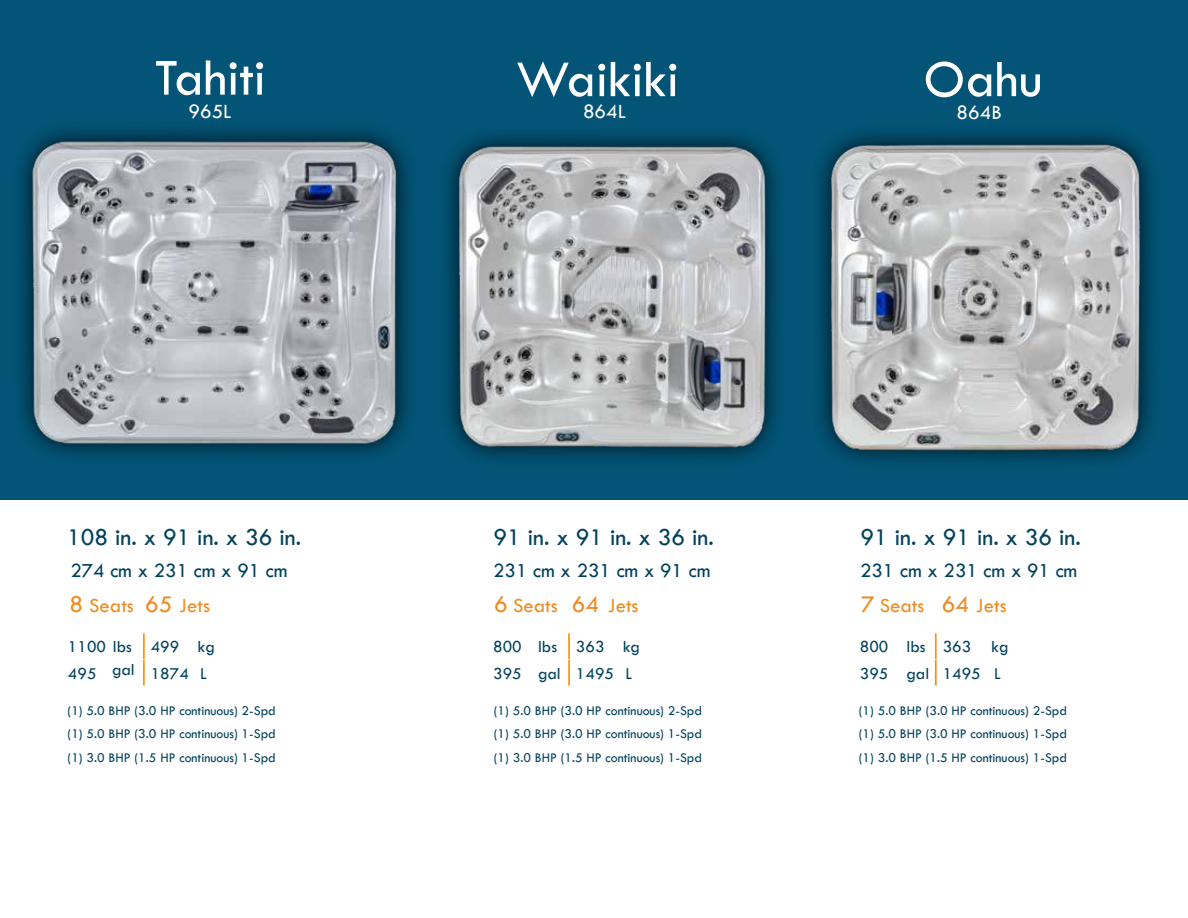
<style>
.page{position:relative;width:1188px;height:918px;background:#fff}
.page>*{position:absolute;margin:0;border:0;box-sizing:border-box;transform-origin:0 0}
.t1{font:54px "Tw Cen";color:#fff}
.t2{font:24.9px "Tw Cen";color:#00415c}
.t3{font:24.9px "Tw Cen";color:#ee8b22}
.t4{font:24.9px "Tw Cen";color:#ef8b22}
.t5{font:21px "Tw Cen";color:#fff}
.t6{font:20.7px "Tw Cen";color:#00415c}
.t7{font:20.7px "Tw Cen";color:#ee8b22}
.t8{font:17.25px "Tw Cen";color:#00415c}
.t9{font:13.8px/23.2px "Tw Cen";color:#00415c;text-align:justify}
.s1{color:#ee8b22}
</style>
<div class="page">
<div style="left:0;top:0;width:1188px;height:500px;background:#035476"></div>
<div style="left:12px;top:121px;width:405px;height:344px;background:#000;opacity:.85"></div>
<img style="left:30px;top:138px;width:370px;height:309px">
<div style="left:438px;top:125px;width:348px;height:343px;background:#000;opacity:.85"></div>
<img style="left:454px;top:141px;width:317px;height:311px">
<div style="left:810px;top:124px;width:351px;height:347px;background:#000;opacity:.85"></div>
<img style="left:827px;top:141px;width:318px;height:313px">
<hr style="left:143px;top:633px;width:2px;height:26px;background:#f7941e">
<hr style="left:143px;top:660px;width:2px;height:26px;background:#f7941e">
<hr style="left:568px;top:633px;width:2px;height:26px;background:#f7941e">
<hr style="left:568px;top:660px;width:2px;height:26px;background:#f7941e">
<hr style="left:935px;top:633px;width:2px;height:26px;background:#f7941e">
<hr style="left:935px;top:660px;width:2px;height:26px;background:#ef8c22">
<h1 class="t1" style="left:155px;top:45px;width:113px">Tahiti</h1>
<h1 class="t1" style="left:516px;top:47px;width:164px">Waikiki</h1>
<h1 class="t1" style="left:924px;top:47px;width:120px">Oahu</h1>
<h3 class="t5" style="left:189px;top:99px;width:44px">965L</h3>
<h3 class="t5" style="left:583px;top:99px;width:44px">864L</h3>
<h3 class="t5" style="left:957px;top:99px;width:47px">864B</h3>
<h2 class="t2" style="left:67px;top:522px;width:236px">108 in. x 91 in. x 36 in.</h2>
<h3 class="t6" style="left:70px;top:558px;width:219px">274 cm x 231 cm x 91 cm</h3>
<h2 class="t3" style="left:145px;top:589px;width:29px">65</h2>
<p class="t8" style="left:68px;top:636px;width:65px">1100 lbs</p>
<p class="t8" style="left:151px;top:636px;width:30px">499</p>
<p class="t8" style="left:68px;top:663px;width:30px">495</p>
<p class="t8" style="left:151px;top:663px;width:40px">1874</p>
<p class="t9" style="left:68px;top:699px;width:210px">(1) 5.0 BHP (3.0 HP continuous) 2-Spd (1) 5.0 BHP (3.0 HP continuous) 1-Spd (1) 3.0 BHP (1.5 HP continuous) 1-Spd</p>
<h2 class="t3" style="left:70px;top:589px;width:15px">8</h2>
<h3 class="t7" style="left:89px;top:593px;width:46px">Seats</h3>
<h3 class="t7" style="left:179px;top:593px;width:32px">Jets</h3>
<p class="t8" style="left:198px;top:636px;width:19px">kg</p>
<p class="t8" style="left:112px;top:660px;width:24px">gal</p>
<p class="t8" style="left:200px;top:663px;width:8px">L</p>
<h2 class="t2" style="left:494px;top:522px;width:222px">91 in. x 91 in. x 36 in.</h2>
<h3 class="t6" style="left:493px;top:558px;width:219px">231 cm x 231 cm x 91 cm</h3>
<h2 class="t3" style="left:494px;top:589px;width:15px">6</h2>
<h2 class="t4" style="left:572px;top:589px;width:29px">6<span class="s1">4</span></h2>
<p class="t8" style="left:493px;top:636px;width:30px">800</p>
<p class="t8" style="left:576px;top:636px;width:30px">363</p>
<p class="t8" style="left:493px;top:663px;width:30px">395</p>
<p class="t8" style="left:576px;top:663px;width:40px">1495</p>
<p class="t9" style="left:494px;top:699px;width:210px">(1) 5.0 BHP (3.0 HP continuous) 2-Spd (1) 5.0 BHP (3.0 HP continuous) 1-Spd (1) 3.0 BHP (1.5 HP continuous) 1-Spd</p>
<h3 class="t7" style="left:513px;top:593px;width:46px">Seats</h3>
<h3 class="t7" style="left:608px;top:593px;width:32px">Jets</h3>
<p class="t8" style="left:538px;top:636px;width:21px">lbs</p>
<p class="t8" style="left:623px;top:636px;width:19px">kg</p>
<p class="t8" style="left:538px;top:663px;width:24px">gal</p>
<p class="t8" style="left:626px;top:663px;width:8px">L</p>
<h2 class="t2" style="left:861px;top:522px;width:222px">91 in. x 91 in. x 36 in.</h2>
<h3 class="t6" style="left:860px;top:558px;width:219px">231 cm x 231 cm x 91 cm</h3>
<h2 class="t3" style="left:861px;top:589px;width:15px">7</h2>
<h2 class="t3" style="left:942px;top:589px;width:29px">64</h2>
<p class="t8" style="left:860px;top:636px;width:30px">800</p>
<p class="t8" style="left:943px;top:636px;width:30px">363</p>
<p class="t8" style="left:860px;top:663px;width:30px">395</p>
<p class="t8" style="left:943px;top:663px;width:40px">1495</p>
<p class="t9" style="left:859px;top:699px;width:210px">(1) 5.0 BHP (3.0 HP continuous) 2-Spd (1) 5.0 BHP (3.0 HP continuous) 1-Spd (1) 3.0 BHP (1.5 HP continuous) 1-Spd</p>
<h3 class="t7" style="left:880px;top:593px;width:46px">Seats</h3>
<h3 class="t7" style="left:976px;top:593px;width:32px">Jets</h3>
<p class="t8" style="left:907px;top:636px;width:21px">lbs</p>
<p class="t8" style="left:992px;top:636px;width:19px">kg</p>
<p class="t8" style="left:907px;top:663px;width:24px">gal</p>
<p class="t8" style="left:994px;top:663px;width:8px">L</p>
</div>
